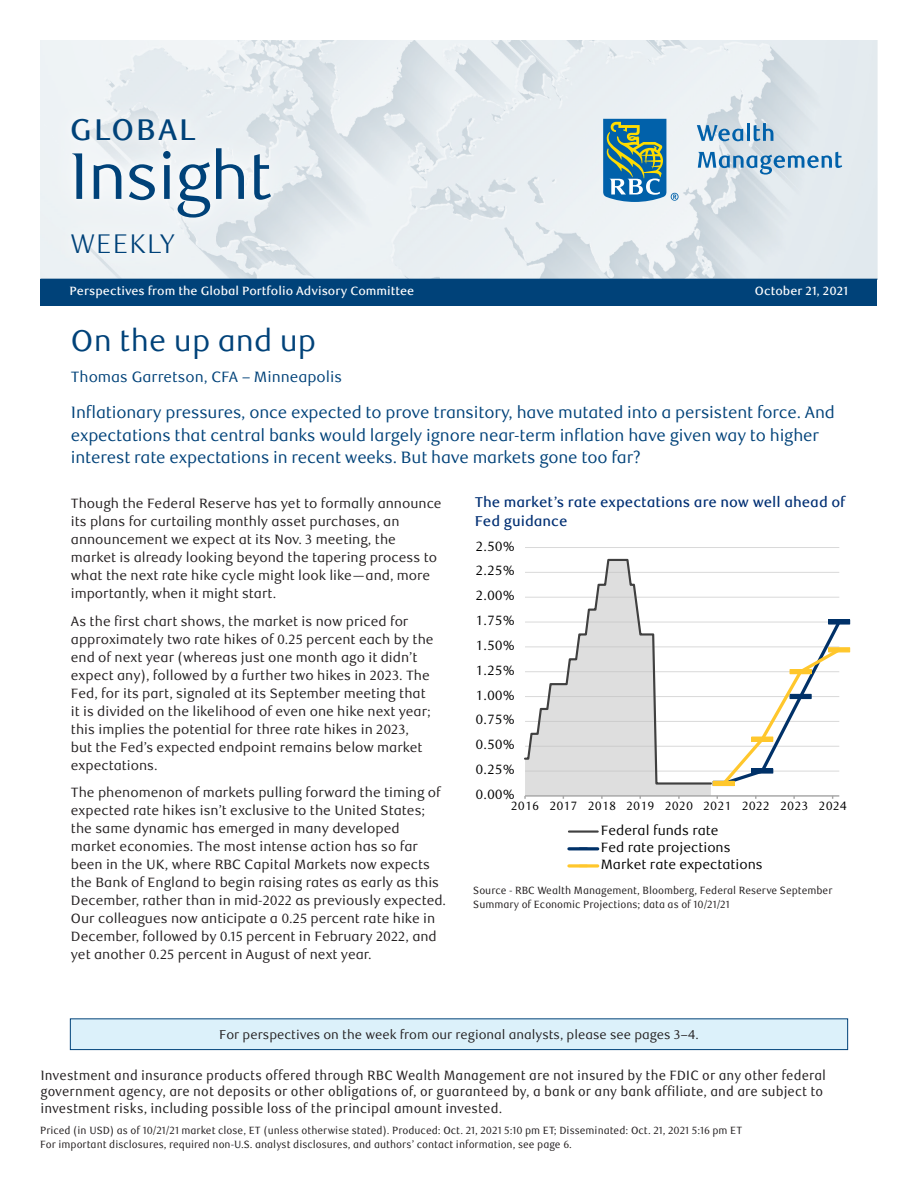
<style>
.page{position:relative;width:918px;height:1188px;background:#fff}
.page>*{position:absolute;margin:0;border:0;box-sizing:border-box;transform-origin:0 0}
.GI-GIW_Title{font:66px "RBC Display";color:#004279}
.GIW_Focus_Article_Au{font:30px "RBC Text";color:#004279}
.GI-GIW_Title-2{font:500 30px "RBC Text";letter-spacing:.05em;color:#004279}
.GI-GIW_Title-3{font:300 27px "RBC Text";letter-spacing:.025em;color:#004279}
.Intro_paragraph{font:16.5px/22.5px "RBC Text";letter-spacing:-.01em;color:#004279}
.GIW_Focus_Article_Au-2{font:15px "RBC Text";color:#004279}
.t1{font:500 14.25px/18.8px "RBC Text";color:#002f73}
.Body_Text{font:13.5px/18px "RBC Text";color:#231f20}
.Disclosure_Text{font:13.5px/16.5px "RBC Text Cond";letter-spacing:.005em;color:#231f20}
.t2{font:13.5px/17.2px "RBC Text Tabular";color:#000}
.t3{font:12.75px "RBC Text";color:#231f20}
.t4{font:500 12px "RBC Text";color:#fff}
.t5{font:12px "RBC Text Tabular";letter-spacing:-.005em;color:#000}
.Tiny_Legal{font:10.5px/13.5px "RBC Text Cond";color:#231f20}
</style>
<div class="page">
<div style="left:70px;top:1019px;width:778px;height:31px;background:#dcf1fa"></div>
<div style="left:70px;top:1019px;width:778px;height:31px;border:1px solid #004279"></div>
<img style="left:40px;top:40px;width:838px;height:239px">
<div style="left:40px;top:279px;width:838px;height:27px;background:#004279"></div>
<svg style="left:45px;top:93px;width:250px;height:186px;background:#e6ecf0"></svg>
<div style="left:63px;top:110px;width:217px;height:152px;background:#fff;opacity:.75"></div>
<svg style="left:603px;top:119px;width:76px;height:83px;background:#6096a3"></svg>
<svg style="left:697px;top:125px;width:46px;height:16px"></svg>
<hr style="left:747px;top:123px;width:3px;height:18px;background:#0161aa">
<svg style="left:754px;top:123px;width:19px;height:18px"></svg>
<svg style="left:698px;top:152px;width:144px;height:23px;background:#a1c1d8"></svg>
<hr style="left:525px;top:771px;width:314px;height:1px;background:#d9d9d9">
<hr style="left:525px;top:746px;width:314px;height:1px;background:#d9d9d9">
<hr style="left:525px;top:721px;width:314px;height:1px;background:#d9d9d9">
<hr style="left:525px;top:696px;width:314px;height:1px;background:#d9d9d9">
<hr style="left:525px;top:671px;width:314px;height:1px;background:#d9d9d9">
<hr style="left:525px;top:647px;width:314px;height:1px;background:#d9d9d9">
<hr style="left:525px;top:622px;width:314px;height:1px;background:#d9d9d9">
<hr style="left:525px;top:597px;width:314px;height:1px;background:#d9d9d9">
<hr style="left:525px;top:572px;width:314px;height:1px;background:#d9d9d9">
<hr style="left:525px;top:547px;width:314px;height:1px;background:#d9d9d9">
<div style="left:525px;top:786px;width:186px;height:9px;background:#dedede"></div>
<hr style="left:525px;top:795px;width:314px;height:2px;background:#a6a6a6">
<svg style="left:525px;top:558px;width:188px;height:228px"></svg>
<hr style="left:829px;top:620px;width:21px;height:4px;background:#003168">
<div style="left:828px;top:619px;width:22px;height:6px;border:1px solid #003168"></div>
<svg style="left:719px;top:619px;width:121px;height:163px"></svg>
<hr style="left:713px;top:781px;width:21px;height:4px;background:#ffc72c">
<div style="left:713px;top:781px;width:22px;height:5px;border:1px solid #ffc72c"></div>
<hr style="left:752px;top:737px;width:21px;height:4px;background:#ffc72c">
<div style="left:751px;top:737px;width:22px;height:5px;border:1px solid #ffc72c"></div>
<hr style="left:790px;top:670px;width:21px;height:4px;background:#ffc72c">
<div style="left:790px;top:669px;width:22px;height:5px;border:1px solid #ffc72c"></div>
<svg style="left:828px;top:647px;width:22px;height:5px"></svg>
<hr style="left:569px;top:830px;width:29px;height:3px;background:#404040">
<hr style="left:569px;top:847px;width:29px;height:3px;background:#003168">
<svg style="left:569px;top:864px;width:29px;height:4px"></svg>
<svg style="left:579px;top:865px;width:9px;height:2px"></svg>
<h1 class="GI-GIW_Title-2" style="left:70px;top:112px;width:128px">GLOBAL</h1>
<h1 class="GI-GIW_Title" style="left:70px;top:138px;width:203px">Insight</h1>
<h1 class="GI-GIW_Title-3" style="left:70px;top:228px;width:106px">WEEKLY</h1>
<p class="t4" style="left:70px;top:284px;width:346px">Perspectives from the Global Portfolio Advisory Committee</p>
<p class="t4" style="left:755px;top:284px;width:95px">October 21, 2021</p>
<p class="GIW_Focus_Article_Au" style="left:71px;top:323px;width:247px">On the up and up</p>
<p class="GIW_Focus_Article_Au-2" style="left:71px;top:369px;width:273px">Thomas Garretson, CFA – Minneapolis</p>
<p class="Intro_paragraph" style="left:71px;top:402px;width:766px">Inflationary pressures, once expected to prove transitory, have mutated into a persistent force. And expectations that central banks would largely ignore near-term inflation have given way to higher interest rate expectations in recent weeks. But have markets gone too far?</p>
<p class="Body_Text" style="left:71px;top:495px;width:372px">Though the Federal Reserve has yet to formally announce its plans for curtailing monthly asset purchases, an announcement we expect at its Nov. 3 meeting, the market is already looking beyond the tapering process to what the next rate hike cycle might look like—and, more importantly, when it might start.</p>
<p class="Body_Text" style="left:71px;top:612px;width:364px">As the first chart shows, the market is now priced for approximately two rate hikes of 0.25 percent each by the end of next year (whereas just one month ago it didn’t expect any), followed by a further two hikes in 2023. The Fed, for its part, signaled at its September meeting that it is divided on the likelihood of even one hike next year; this implies the potential for three rate hikes in 2023, but the Fed’s expected endpoint remains below market expectations.</p>
<p class="Body_Text" style="left:71px;top:784px;width:377px">The phenomenon of markets pulling forward the timing of expected rate hikes isn’t exclusive to the United States; the same dynamic has emerged in many developed market economies. The most intense action has so far been in the UK, where RBC Capital Markets now expects the Bank of England to begin raising rates as early as this December, rather than in mid-2022 as previously expected.<br>Our colleagues now anticipate a 0.25 percent rate hike in December, followed by 0.15 percent in February 2022, and yet another 0.25 percent in August of next year.</p>
<p class="t1" style="left:475px;top:493px;width:372px">The market’s rate expectations are now well ahead of<br>Fed guidance</p>
<p class="t2" style="left:476px;top:538px;width:41px">2.50%</p>
<p class="t2" style="left:476px;top:562px;width:41px">2.25%</p>
<p class="t2" style="left:476px;top:587px;width:41px">2.00%</p>
<p class="t2" style="left:476px;top:612px;width:41px">1.75%</p>
<p class="t2" style="left:476px;top:637px;width:41px">1.50%</p>
<p class="t2" style="left:476px;top:662px;width:41px">1.25%</p>
<p class="t2" style="left:476px;top:687px;width:41px">1.00%</p>
<p class="t2" style="left:476px;top:711px;width:41px">0.75%</p>
<p class="t2" style="left:476px;top:736px;width:41px">0.50%</p>
<p class="t2" style="left:476px;top:761px;width:41px">0.25%</p>
<p class="t2" style="left:476px;top:786px;width:41px">0.00%</p>
<p class="t5" style="left:511px;top:799px;width:338px">2016 2017 2018 2019 2020 2021 2022 2023 2024</p>
<p class="t2" style="left:601px;top:822px;width:164px">Federal funds rate<br>Fed rate projections<br>Market rate expectations</p>
<p class="Tiny_Legal" style="left:473px;top:884px;width:361px">Source - RBC Wealth Management, Bloomberg, Federal Reserve September<br>Summary of Economic Projections; data as of 10/21/21</p>
<p class="t3" style="left:219px;top:1027px;width:481px">For perspectives on the week from our regional analysts, please see pages 3–4.</p>
<p class="Disclosure_Text" style="left:40px;top:1067px;width:787px">Investment and insurance products offered through RBC Wealth Management are not insured by the FDIC or any other federal government agency, are not deposits or other obligations of, or guaranteed by, a bank or any bank affiliate, and are subject to investment risks, including possible loss of the principal amount invested.</p>
<p class="Tiny_Legal" style="left:40px;top:1124px;width:704px">Priced (in USD) as of 10/21/21 market close, ET (unless otherwise stated). Produced: Oct. 21, 2021 5:10 pm ET; Disseminated: Oct. 21, 2021 5:16 pm ET<br>For important disclosures, required non-U.S. analyst disclosures, and authors’ contact information, see page 6.</p>
</div>
